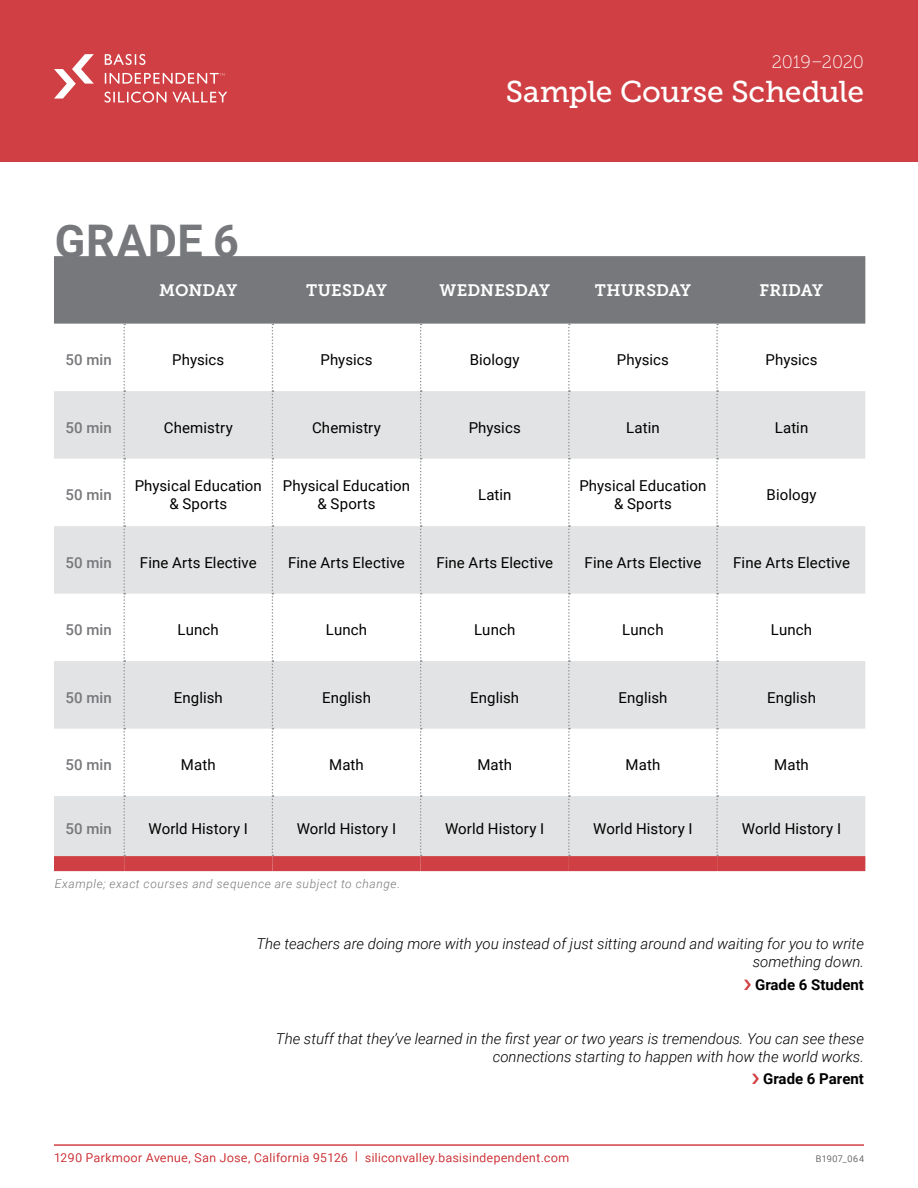
<style>
.page{position:relative;width:918px;height:1188px;background:#fff}
.page>*{position:absolute;margin:0;border:0;box-sizing:border-box;transform-origin:0 0}
.t1{font:700 45px "Roboto";letter-spacing:.02em;color:#77787b}
.t2{font:30px "Museo Slab 500";letter-spacing:-.005em;color:#fff}
.t3{font:18px "Museo Slab 100";letter-spacing:-.005em;color:#fff}
.t4{font:16.5px "Museo Slab 700";letter-spacing:.005em;color:#fff}
.t5{font:15px/18px "Roboto";letter-spacing:.005em;color:#000;text-align:center}
.t6{font:italic 300 15px/18px "Roboto";color:#000;text-align:right}
.t7{font:500 15px "Roboto";letter-spacing:.01em;color:#77787b}
.t8{font:700 15px "Roboto";color:#000}
.t9{font:300 12px "Roboto";letter-spacing:.05em;color:#d03f43}
.t10{font:italic 300 12px "Roboto";letter-spacing:.05em;color:#77787b}
.t11{font:300 9px "Roboto";letter-spacing:.065em;color:#77787b}
</style>
<div class="page">
<div style="left:54px;top:256px;width:811px;height:68px;background:#77787b"></div>
<svg style="left:54px;top:391px;width:811px;height:465px;fill:#e2e3e4"></svg>
<div style="left:54px;top:856px;width:70px;height:15px;background:#d03f43"></div>
<div style="left:124px;top:856px;width:148px;height:15px;background:#d03f43"></div>
<div style="left:272px;top:856px;width:149px;height:15px;background:#d03f43"></div>
<div style="left:421px;top:856px;width:148px;height:15px;background:#d03f43"></div>
<div style="left:569px;top:856px;width:148px;height:15px;background:#d03f43"></div>
<div style="left:717px;top:856px;width:148px;height:15px;background:#d03f43"></div>
<svg style="left:123px;top:324px;width:2px;height:532px"></svg>
<svg style="left:272px;top:324px;width:1px;height:532px"></svg>
<svg style="left:420px;top:324px;width:2px;height:532px"></svg>
<svg style="left:568px;top:324px;width:2px;height:532px"></svg>
<svg style="left:716px;top:324px;width:2px;height:532px"></svg>
<div style="left:0;top:0;width:918px;height:162px;background:#d03f43"></div>
<hr style="left:54px;top:1145px;width:810px;height:1px;background:#d03f43">
<svg style="left:105px;top:54px;width:40px;height:11px"></svg>
<svg style="left:54px;top:54px;width:40px;height:45px"></svg>
<svg style="left:105px;top:73px;width:120px;height:11px"></svg>
<svg style="left:105px;top:92px;width:122px;height:11px"></svg>
<h1 class="t1" style="left:55px;top:210px;width:186px">GRADE 6</h1>
<p class="t3" style="left:772px;top:52px;width:94px">2019–2020</p>
<h2 class="t2" style="left:506px;top:75px;width:360px">Sample Course Schedule</h2>
<p class="t4" style="left:159px;top:281px;width:80px">MONDAY</p>
<p class="t4" style="left:306px;top:281px;width:82px">TUESDAY</p>
<p class="t4" style="left:439px;top:281px;width:112px">WEDNESDAY</p>
<p class="t4" style="left:595px;top:281px;width:98px">THURSDAY</p>
<p class="t4" style="left:759px;top:281px;width:65px">FRIDAY</p>
<p class="t7" style="left:66px;top:349px;width:48px">50 min</p>
<p class="t5" style="left:172px;top:350px;width:54px">Physics</p>
<p class="t5" style="left:320px;top:350px;width:54px">Physics</p>
<p class="t5" style="left:470px;top:350px;width:51px">Biology</p>
<p class="t5" style="left:617px;top:350px;width:54px">Physics</p>
<p class="t5" style="left:766px;top:350px;width:54px">Physics</p>
<p class="t7" style="left:66px;top:417px;width:48px">50 min</p>
<p class="t5" style="left:164px;top:418px;width:70px">Chemistry</p>
<p class="t5" style="left:312px;top:418px;width:71px">Chemistry</p>
<p class="t5" style="left:469px;top:418px;width:54px">Physics</p>
<p class="t5" style="left:626px;top:418px;width:35px">Latin</p>
<p class="t5" style="left:775px;top:418px;width:35px">Latin</p>
<p class="t7" style="left:65px;top:484px;width:48px">50 min</p>
<p class="t5" style="left:135px;top:476px;width:129px">Physical Education &amp; Sports</p>
<p class="t5" style="left:283px;top:476px;width:129px">Physical Education &amp; Sports</p>
<p class="t5" style="left:478px;top:485px;width:35px">Latin</p>
<p class="t5" style="left:579px;top:476px;width:129px">Physical Education &amp; Sports</p>
<p class="t5" style="left:767px;top:485px;width:51px">Biology</p>
<p class="t7" style="left:65px;top:552px;width:48px">50 min</p>
<p class="t5" style="left:140px;top:553px;width:118px">Fine Arts Elective</p>
<p class="t5" style="left:288px;top:553px;width:118px">Fine Arts Elective</p>
<p class="t5" style="left:436px;top:553px;width:118px">Fine Arts Elective</p>
<p class="t5" style="left:585px;top:553px;width:118px">Fine Arts Elective</p>
<p class="t5" style="left:733px;top:553px;width:118px">Fine Arts Elective</p>
<p class="t7" style="left:65px;top:619px;width:48px">50 min</p>
<p class="t5" style="left:178px;top:620px;width:43px">Lunch</p>
<p class="t5" style="left:326px;top:620px;width:43px">Lunch</p>
<p class="t5" style="left:474px;top:620px;width:43px">Lunch</p>
<p class="t5" style="left:622px;top:620px;width:43px">Lunch</p>
<p class="t5" style="left:771px;top:620px;width:43px">Lunch</p>
<p class="t7" style="left:65px;top:687px;width:48px">50 min</p>
<p class="t5" style="left:174px;top:688px;width:50px">English</p>
<p class="t5" style="left:322px;top:688px;width:50px">English</p>
<p class="t5" style="left:470px;top:688px;width:50px">English</p>
<p class="t5" style="left:618px;top:688px;width:50px">English</p>
<p class="t5" style="left:767px;top:688px;width:50px">English</p>
<p class="t7" style="left:65px;top:754px;width:48px">50 min</p>
<p class="t5" style="left:181px;top:755px;width:36px">Math</p>
<p class="t5" style="left:329px;top:755px;width:36px">Math</p>
<p class="t5" style="left:477px;top:755px;width:36px">Math</p>
<p class="t5" style="left:626px;top:755px;width:36px">Math</p>
<p class="t5" style="left:774px;top:755px;width:36px">Math</p>
<p class="t7" style="left:65px;top:818px;width:48px">50 min</p>
<p class="t5" style="left:149px;top:819px;width:101px">World History I</p>
<p class="t5" style="left:297px;top:819px;width:101px">World History I</p>
<p class="t5" style="left:445px;top:819px;width:101px">World History I</p>
<p class="t5" style="left:593px;top:819px;width:101px">World History I</p>
<p class="t5" style="left:742px;top:819px;width:101px">World History I</p>
<p class="t10" style="left:55px;top:876px;width:347px">Example; exact courses and sequence are subject to change.</p>
<p class="t6" style="left:256px;top:935px;width:609px">The teachers are doing more with you instead of just sitting around and waiting for you to write something down.</p>
<p class="t8" style="left:755px;top:974px;width:110px">Grade 6 Student</p>
<p class="t6" style="left:276px;top:1029px;width:590px">The stuff that they’ve learned in the first year or two years is tremendous. You can see these connections starting to happen with how the world works.</p>
<p class="t8" style="left:763px;top:1069px;width:102px">Grade 6 Parent</p>
<p class="t9" style="left:54px;top:1149px;width:517px">1290 Parkmoor Avenue, San Jose, California 95126 | siliconvalley.basisindependent.com</p>
<p class="t11" style="left:816px;top:1152px;width:50px">B1907_064</p>
</div>
